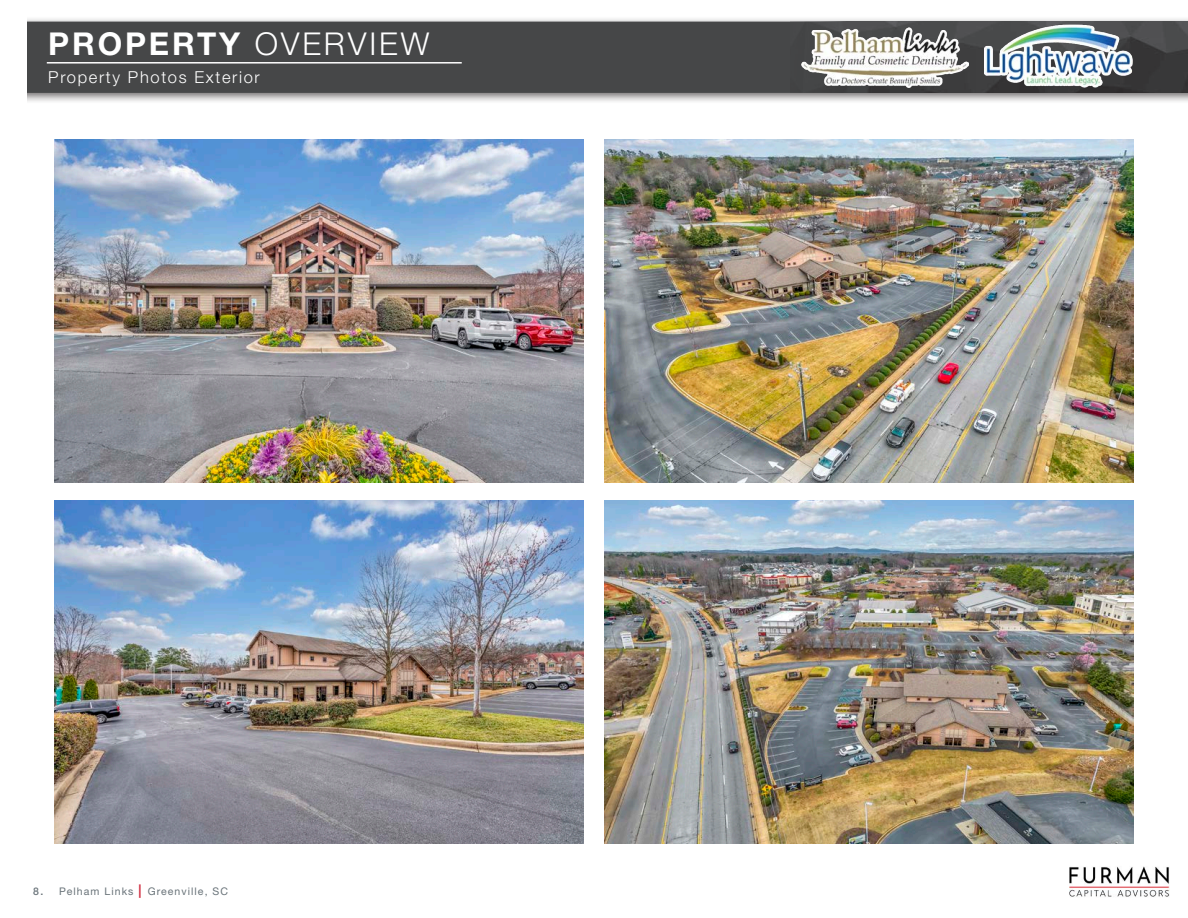
<style>
.page{position:relative;width:1188px;height:918px;background:#fff}
.page>*{position:absolute;margin:0;border:0;box-sizing:border-box;transform-origin:0 0}
.t1{font:700 31.5px "Helvetica Neue LT Std";letter-spacing:.09em;color:#fff}
.t2{font:300 16.5px "Helvetica Neue LT Std";letter-spacing:.1em;color:#fff}
.t3{font:10.5px "Helvetica Neue LT Std";letter-spacing:.1em;color:#697379}
.s1{font-weight:300}
.s2{font-weight:500}
.s3{font-weight:700;font-size:13.5px;color:#d02c40}
</style>
<div class="page">
<div style="left:0;top:17px;width:1188px;height:88px;background:#231f20;opacity:.65"></div>
<div style="left:27px;top:22px;width:1161px;height:71px;background:#464748"></div>
<div style="left:0;top:5px;width:27px;height:103px;background:#fff"></div>
<hr style="left:47px;top:62px;width:415px;height:2px;background:#fff">
<img style="left:1069px;top:866px;width:101px;height:31px">
<img style="left:791px;top:22px;width:396px;height:71px">
<img style="left:801px;top:27px;width:167px;height:60px">
<img style="left:985px;top:24px;width:148px;height:63px">
<img style="left:54px;top:139px;width:529px;height:343px">
<img style="left:54px;top:501px;width:529px;height:342px">
<img style="left:605px;top:501px;width:529px;height:342px">
<img style="left:605px;top:139px;width:529px;height:343px">
<p class="t1" style="left:48px;top:24px;width:383px">PROPERTY <span class="s1">OVERVIEW</span></p>
<p class="t2" style="left:48px;top:67px;width:213px">Property Photos Exterior</p>
<p class="t3" style="left:33px;top:885px;width:196px"><span class="s2">8.</span> Pelham Links <span class="s3">|</span> Greenville, SC</p>
</div>
